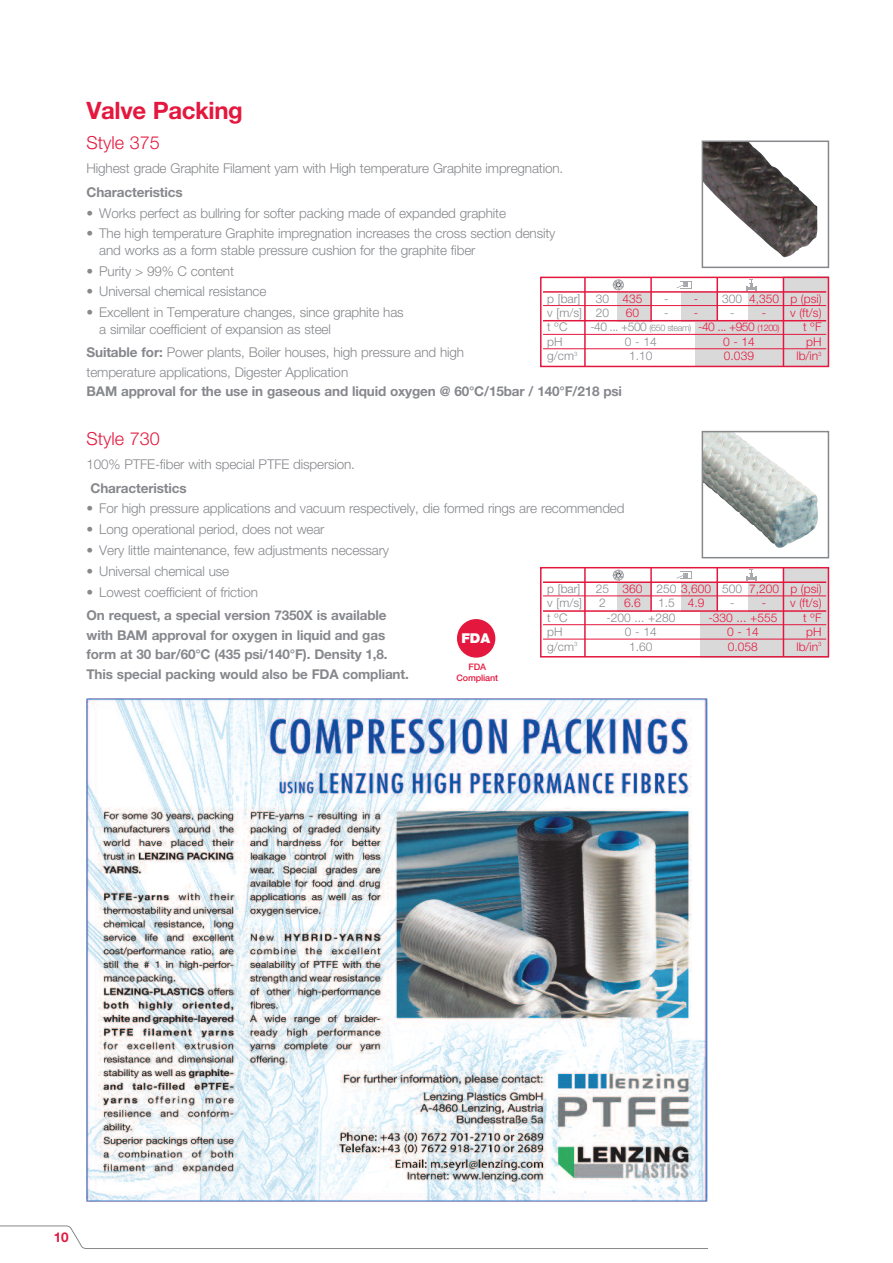
<style>
.page{position:relative;width:893px;height:1263px;background:#fff}
.page>*{position:absolute;margin:0;border:0;box-sizing:border-box;transform-origin:0 0}
.t1{font:700 24px "Helvetica Neue LTW1 G";letter-spacing:-.015em;color:#e4183e}
.t2{font:300 18px "Helvetica Neue LTW1 G";color:#e4183e}
.t3{font:900 13.65px "Helvetica Neue LTW1 G";color:#fff}
.t4{font:300 13.5px/16.5px "Helvetica Neue LTW1 G";letter-spacing:-.01em;color:#86888c}
.t5{font:700 13.5px/19.5px "Helvetica Neue LTW1 G";letter-spacing:-.01em;color:#86888c}
.t6{font:700 13.5px "Helvetica Neue LTW1 G";color:#e4183e}
.t7{font:300 12px "Helvetica Neue LTW1 G";color:#e4183e}
.t8{font:300 12px "Helvetica Neue LTW1 G";color:#86888c}
.t9{font:300 12px "Helvetica Neue LTW1 G";letter-spacing:-.045em;color:#86888c}
.t10{font:500 9px/10.8px "Helvetica Neue LTW1 G";letter-spacing:-.015em;color:#e4183e;text-align:center}
.s1{font-weight:700}
.s2{color:#86888c}
.s3{color:#e4183e}
.s4{font-size:9px}
.s5{font-size:9px;color:#e4183e}
</style>
<div class="page">
<svg style="left:0;top:1225px;width:708px;height:24px"></svg>
<div style="left:784px;top:567px;width:45px;height:90px;background:#d9d9d9"></div>
<div style="left:700px;top:612px;width:82px;height:45px;background:#d9d9d9"></div>
<div style="left:748px;top:582px;width:35px;height:30px;background:#d9d9d9"></div>
<div style="left:681px;top:582px;width:36px;height:30px;background:#d9d9d9"></div>
<div style="left:617px;top:582px;width:34px;height:30px;background:#d9d9d9"></div>
<div style="left:540px;top:567px;width:289px;height:90px;border:2px solid #e4183e"></div>
<hr style="left:543px;top:581px;width:283px;height:2px;background:#e4183e">
<hr style="left:543px;top:596px;width:283px;height:1px;background:#e4183e">
<hr style="left:543px;top:610px;width:283px;height:2px;background:#e4183e">
<hr style="left:543px;top:624px;width:283px;height:1px;background:#e4183e">
<hr style="left:543px;top:639px;width:283px;height:1px;background:#e4183e">
<div style="left:784px;top:277px;width:45px;height:90px;background:#d9d9d9"></div>
<div style="left:695px;top:321px;width:87px;height:46px;background:#d9d9d9"></div>
<div style="left:748px;top:292px;width:35px;height:29px;background:#d9d9d9"></div>
<div style="left:681px;top:292px;width:36px;height:29px;background:#d9d9d9"></div>
<div style="left:617px;top:292px;width:34px;height:29px;background:#d9d9d9"></div>
<div style="left:540px;top:277px;width:289px;height:90px;border:2px solid #e4183e"></div>
<hr style="left:543px;top:291px;width:283px;height:2px;background:#e4183e">
<hr style="left:543px;top:305px;width:283px;height:1px;background:#e4183e">
<hr style="left:543px;top:320px;width:283px;height:1px;background:#e4183e">
<hr style="left:543px;top:334px;width:283px;height:1px;background:#e4183e">
<hr style="left:543px;top:348px;width:283px;height:1px;background:#e4183e">
<img style="left:705px;top:434px;width:113px;height:114px">
<div style="left:702px;top:431px;width:127px;height:127px;border:2px solid #86888c"></div>
<svg style="left:612px;top:569px;width:14px;height:12px"></svg>
<svg style="left:676px;top:571px;width:16px;height:8px"></svg>
<svg style="left:746px;top:569px;width:10px;height:12px"></svg>
<hr style="left:584px;top:568px;width:2px;height:89px;background:#e4183e">
<hr style="left:716px;top:568px;width:2px;height:43px;background:#e4183e">
<hr style="left:650px;top:568px;width:2px;height:44px;background:#e4183e">
<hr style="left:783px;top:568px;width:1px;height:89px;background:#e4183e">
<img style="left:705px;top:144px;width:112px;height:114px">
<div style="left:702px;top:141px;width:127px;height:127px;border:2px solid #86888c"></div>
<svg style="left:612px;top:279px;width:14px;height:12px"></svg>
<svg style="left:676px;top:281px;width:16px;height:8px"></svg>
<svg style="left:746px;top:279px;width:10px;height:11px"></svg>
<hr style="left:584px;top:277px;width:2px;height:90px;background:#e4183e">
<hr style="left:716px;top:277px;width:2px;height:44px;background:#e4183e">
<hr style="left:650px;top:277px;width:2px;height:44px;background:#e4183e">
<hr style="left:783px;top:278px;width:1px;height:89px;background:#e4183e">
<img style="left:86px;top:698px;width:621px;height:503px">
<div style="left:457px;top:619px;width:38px;height:39px;background:#e4183e;border-radius:50%"></div>
<h1 class="t1" style="left:87px;top:101px;width:158px">Valve Packing</h1>
<h2 class="t2" style="left:87px;top:137px;width:75px">Style 375</h2>
<p class="t4" style="left:87px;top:161px;width:478px">Highest grade Graphite Filament yarn with High temperature Graphite impregnation.</p>
<p class="t5" style="left:87px;top:184px;width:98px">Characteristics</p>
<p class="t4" style="left:87px;top:206px;width:421px">• Works perfect as bullring for softer packing made of expanded graphite</p>
<p class="t4" style="left:99px;top:227px;width:458px;text-indent:-13px">• The high temperature Graphite impregnation increases the cross section density and works as a form stable pressure cushion for the graphite fiber</p>
<p class="t4" style="left:87px;top:264px;width:149px">• Purity &gt; 99% C content</p>
<p class="t4" style="left:87px;top:285px;width:181px">• Universal chemical resistance</p>
<p class="t4" style="left:99px;top:305px;width:306px;text-indent:-13px">• Excellent in Temperature changes, since graphite has a similar coefficient of expansion as steel</p>
<p class="t4" style="left:87px;top:344px;width:379px;line-height:19.5px"><span class="s1">Suitable for:</span> Power plants, Boiler houses, high pressure and high temperature applications, Digester Application</p>
<p class="t5" style="left:87px;top:383px;width:537px">BAM approval for the use in gaseous and liquid oxygen @ 60°C/15bar / 140°F/218 psi</p>
<p class="t8" style="left:547px;top:294px;width:35px">p [bar]</p>
<p class="t7" style="left:596px;top:294px;width:48px"><span class="s2">30</span> 435</p>
<p class="t8" style="left:664px;top:294px;width:36px">- <span class="s3">-</span></p>
<p class="t7" style="left:722px;top:294px;width:101px"><span class="s2">300</span> 4,350 p (psi)</p>
<p class="t8" style="left:547px;top:308px;width:63px">v [m/s] 20</p>
<p class="t7" style="left:626px;top:308px;width:15px">60</p>
<p class="t8" style="left:664px;top:308px;width:36px">- <span class="s3">-</span></p>
<p class="t8" style="left:730px;top:308px;width:38px">- <span class="s3">-</span></p>
<p class="t7" style="left:790px;top:308px;width:33px">v (ft/s)</p>
<p class="t8" style="left:547px;top:323px;width:22px">t ºC</p>
<p class="t9" style="left:590px;top:323px;width:191px">-40 ... +500 <span class="s4">(650 steam)</span> <span class="s3">-40 ... +950</span> <span class="s5">(1200)</span></p>
<p class="t7" style="left:803px;top:323px;width:20px">t ºF</p>
<p class="t8" style="left:547px;top:337px;width:17px">pH</p>
<p class="t8" style="left:625px;top:337px;width:33px">0-14</p>
<p class="t7" style="left:723px;top:337px;width:33px">0-14</p>
<p class="t7" style="left:806px;top:337px;width:17px">pH</p>
<p class="t8" style="left:547px;top:352px;width:32px">g/cm<sup>3</sup></p>
<p class="t8" style="left:629px;top:352px;width:25px">1.10</p>
<p class="t7" style="left:724px;top:352px;width:32px">0.039</p>
<p class="t7" style="left:796px;top:352px;width:27px">lb/in<sup>3</sup></p>
<h2 class="t2" style="left:87px;top:432px;width:75px">Style 730</h2>
<p class="t4" style="left:87px;top:457px;width:270px">100% PTFE-fiber with special PTFE dispersion.</p>
<p class="t5" style="left:91px;top:479px;width:98px">Characteristics</p>
<p class="t4" style="left:87px;top:502px;width:539px">• For high pressure applications and vacuum respectively, die formed rings are recommended</p>
<p class="t4" style="left:87px;top:522px;width:239px">• Long operational period, does not wear</p>
<p class="t4" style="left:87px;top:543px;width:304px">• Very little maintenance, few adjustments necessary</p>
<p class="t4" style="left:87px;top:564px;width:144px">• Universal chemical use</p>
<p class="t4" style="left:87px;top:585px;width:173px">• Lowest coefficient of friction</p>
<p class="t5" style="left:87px;top:607px;width:324px">On request, a special version 7350X is available with BAM approval for oxygen in liquid and gas form at 30 bar/60°C (435 psi/140°F). Density 1,8.<br>This special packing would also be FDA compliant.</p>
<p class="t8" style="left:547px;top:584px;width:35px">p [bar]</p>
<p class="t7" style="left:596px;top:584px;width:227px"><span class="s2">25</span> 360 <span class="s2">250</span> 3,600 <span class="s2">500</span> 7,200 p (psi)</p>
<p class="t8" style="left:547px;top:599px;width:36px">v [m/s]</p>
<p class="t8" style="left:599px;top:599px;width:8px">2</p>
<p class="t7" style="left:624px;top:599px;width:18px">6.6</p>
<p class="t8" style="left:658px;top:599px;width:48px">1.5 <span class="s3">4.9</span></p>
<p class="t8" style="left:730px;top:599px;width:38px">- <span class="s3">-</span></p>
<p class="t7" style="left:790px;top:599px;width:33px">v (ft/s)</p>
<p class="t8" style="left:547px;top:613px;width:22px">t ºC</p>
<p class="t8" style="left:606px;top:613px;width:71px">-200 ... +280</p>
<p class="t7" style="left:708px;top:613px;width:71px">-330 ... +555</p>
<p class="t7" style="left:803px;top:613px;width:20px">t ºF</p>
<p class="t8" style="left:547px;top:627px;width:17px">pH</p>
<p class="t8" style="left:625px;top:627px;width:33px">0-14</p>
<p class="t7" style="left:727px;top:627px;width:33px">0-14</p>
<p class="t7" style="left:806px;top:627px;width:17px">pH</p>
<p class="t8" style="left:547px;top:642px;width:32px">g/cm<sup>3</sup></p>
<p class="t8" style="left:629px;top:642px;width:25px">1.60</p>
<p class="t7" style="left:728px;top:642px;width:32px">0.058</p>
<p class="t7" style="left:796px;top:642px;width:27px">lb/in<sup>3</sup></p>
<p class="t3" style="left:461px;top:633px;width:30px">FDA</p>
<p class="t10" style="left:457px;top:663px;width:43px">FDA<br>Compliant</p>
<p class="t6" style="left:54px;top:1232px;width:17px">10</p>
</div>
